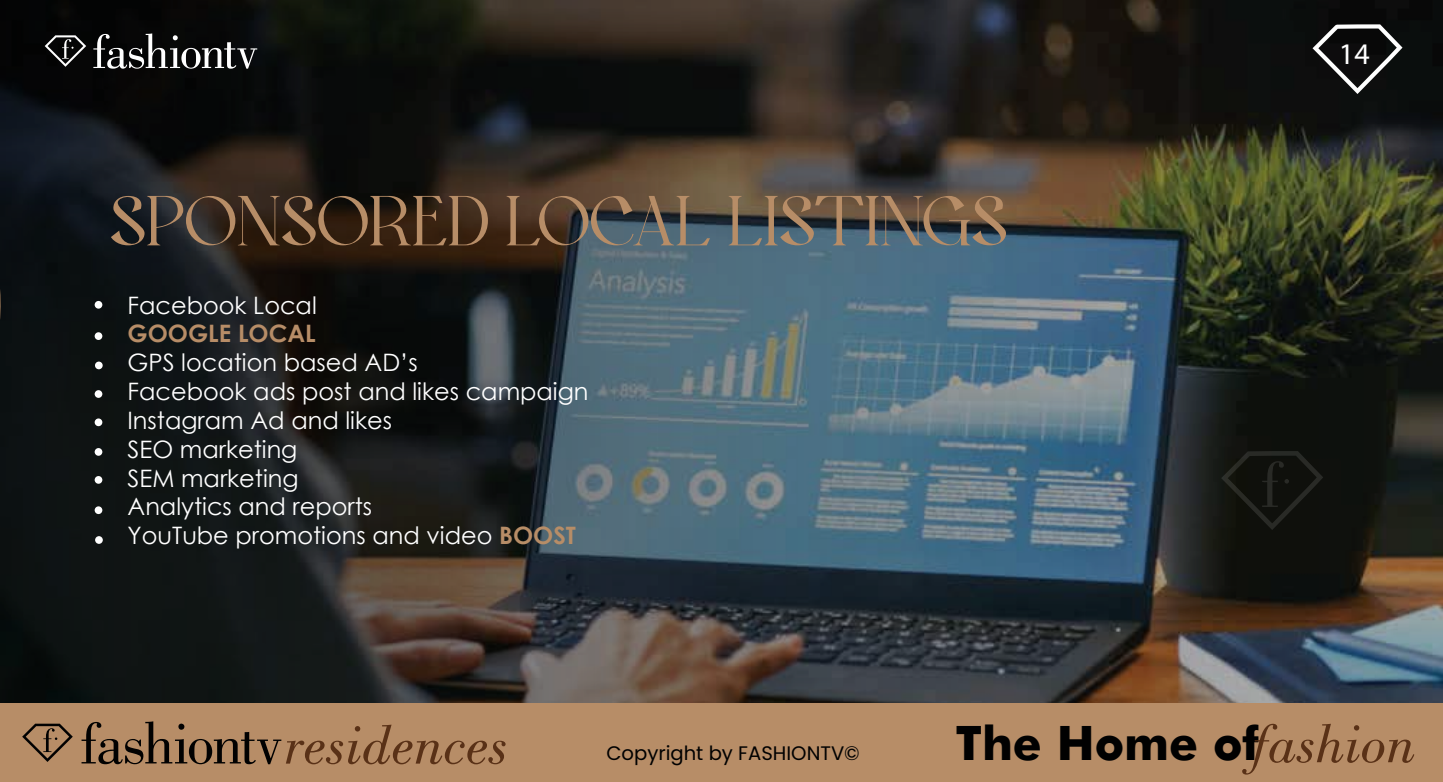
<style>
.page{position:relative;width:1443px;height:782px;background:#fff}
.page>*{position:absolute;margin:0;border:0;box-sizing:border-box;transform-origin:0 0}
.t1{font:78px "Bon Foyage DEMO";letter-spacing:.01em;color:#b78d67}
.t2{font:italic 58.8px "Bodoni BT";color:#593117}
.t3{font:700 47.3px "Futura";color:#010101}
.t4{font:500 30px "Futura";color:#fff}
.t5{font:24px/28.8px "Century Gothic";color:#fff}
.t6{font:700 24px "Century Gothic";color:#b78d67}
.t7{font:19.6px "Poppins";color:#010101}
.s1{font-weight:700;color:#b78d67}
.s2{font-family:"Bodoni BT";font-weight:400;font-style:italic;font-size:58px;color:#593117}
</style>
<div class="page">
<img style="left:0;top:0;width:1442px;height:703px">
<svg style="left:45px;top:35px;width:41px;height:32px"></svg>
<svg style="left:93px;top:33px;width:164px;height:36px"></svg>
<svg style="left:1312px;top:24px;width:90px;height:70px"></svg>
<div style="left:95px;top:301px;width:7px;height:7px;background:#fff;border-radius:50%"></div>
<div style="left:95px;top:332px;width:7px;height:8px;background:#fff;border-radius:50%"></div>
<div style="left:95px;top:361px;width:8px;height:8px;background:#fff;border-radius:50%"></div>
<div style="left:95px;top:390px;width:7px;height:7px;background:#fff;border-radius:50%"></div>
<div style="left:95px;top:418px;width:7px;height:8px;background:#fff;border-radius:50%"></div>
<div style="left:95px;top:448px;width:7px;height:7px;background:#fff;border-radius:50%"></div>
<svg style="left:95px;top:475px;width:7px;height:8px"></svg>
<div style="left:95px;top:506px;width:7px;height:7px;background:#fff;border-radius:50%"></div>
<div style="left:95px;top:536px;width:8px;height:7px;background:#fff;border-radius:50%"></div>
<div style="left:0;top:703px;width:1442px;height:78px;background:#b78d67"></div>
<svg style="left:22px;top:723px;width:51px;height:38px"></svg>
<svg style="left:81px;top:721px;width:200px;height:42px"></svg>
<svg style="left:0;top:35px;width:32px;height:668px"></svg>
<svg style="left:1220px;top:451px;width:102px;height:78px"></svg>
<h1 class="t1" style="left:111px;top:196px;width:898px">SPONSORED LOCAL LISTINGS</h1>
<p class="t5" style="left:127px;top:290px;width:191px">Facebook Local</p>
<p class="t6" style="left:127px;top:315px;width:190px">GOOGLE LOCAL</p>
<p class="t5" style="left:127px;top:347px;width:462px">GPS location based AD’s<br>Facebook ads post and likes campaign<br>Instagram Ad and likes<br>SEO marketing<br>SEM marketing<br>Analytics and reports<br>YouTube promotions and video <span class="s1">BOOST</span></p>
<p class="t4" style="left:1338px;top:35px;width:32px">14</p>
<h2 class="t2" style="left:285px;top:708px;width:225px">residences</h2>
<p class="t7" style="left:606px;top:741px;width:255px">Copyright by FASHIONTV©</p>
<h3 class="t3" style="left:955px;top:708px;width:462px">The Home of<span class="s2">fashion</span></h3>
</div>
